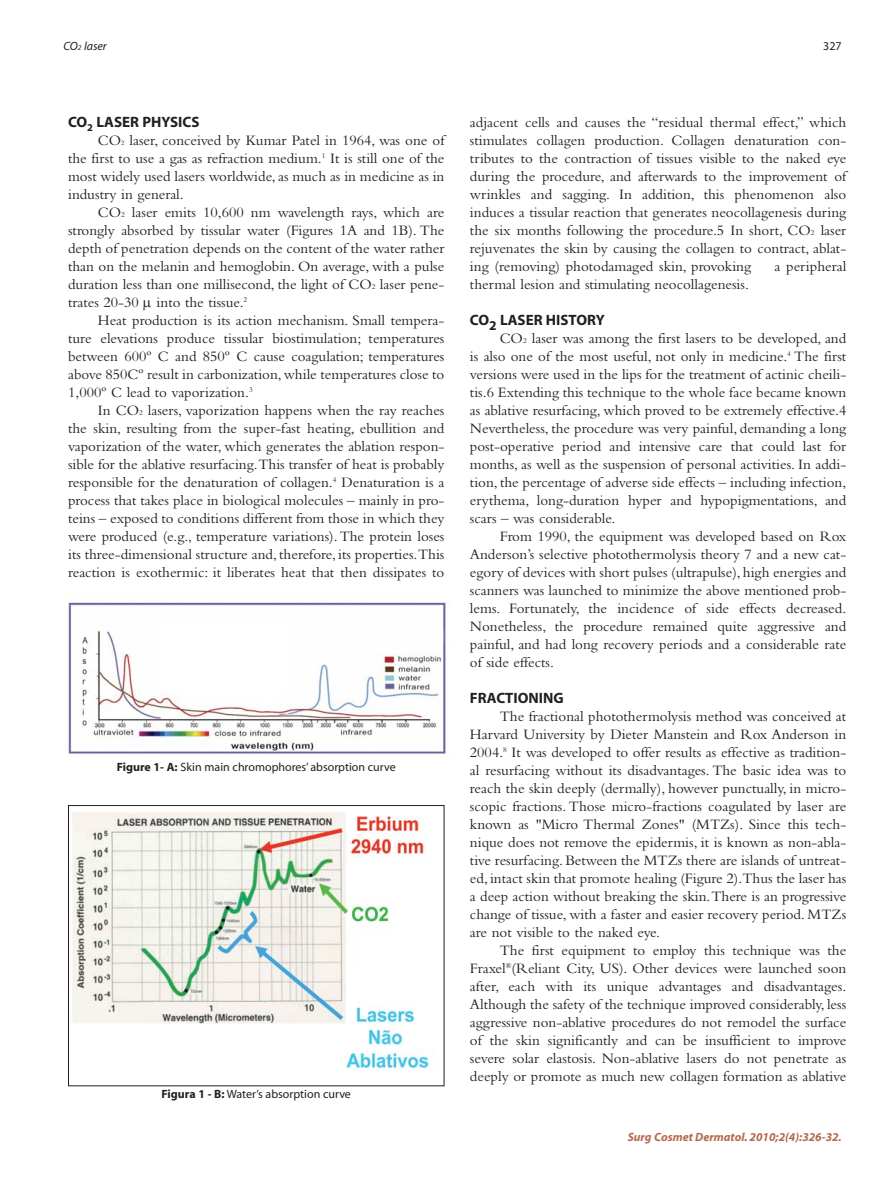
<style>
.page{position:relative;width:893px;height:1191px;background:#fff}
.page>*{position:absolute;margin:0;border:0;box-sizing:border-box;transform-origin:0 0}
.t1{font:15px/18px "Bembo";color:#231f20;text-align:justify}
.t2{font:700 15px "Myriad";color:#231f20}
.t3{font:12px "Myriad";color:#231f20}
.t4{font:italic 700 12px "Myriad";color:#b5694d}
.t5{font:italic 12px "Myriad";color:#231f20}
.t6{font:6.75px "Bembo";color:#231f20}
.s1{font-size:7.5px}
.s2{font-weight:700}
</style>
<div class="page">
<img style="left:68px;top:602px;width:378px;height:152px">
<img style="left:72px;top:812px;width:358px;height:258px">
<div style="left:68px;top:805px;width:376px;height:281px;border:1px solid #231f20"></div>
<p class="t5" style="left:64px;top:42px;width:45px">CO<span class="s1">2</span> laser</p>
<p class="t3" style="left:823px;top:42px;width:20px">327</p>
<p class="t2" style="left:68px;top:116px;width:133px">CO<sub>2</sub> LASER PHYSICS</p>
<p class="t1" style="left:98px;top:133px;width:25px">CO</p>
<p class="t6" style="left:121px;top:140px;width:5px">2</p>
<p class="t1" style="left:68px;top:133px;width:378px;text-indent:61px">laser, conceived by Kumar Patel in 1964, was one of the first to use a gas as refraction medium.<sup>1</sup> It is still one of the most widely used lasers worldwide, as much as in medicine as in industry in general.</p>
<p class="t1" style="left:68px;top:205px;width:378px;text-indent:30px">CO<span class="s1">2</span> laser emits 10,600 nm wavelength rays, which are strongly absorbed by tissular water (Figures 1A and 1B). The depth of penetration depends on the content of the water rather than on the melanin and hemoglobin. On average, with a pulse duration less than one millisecond, the light of CO<span class="s1">2</span> laser pene&shy;trates 20-30 into the tissue.<sup>2</sup></p>
<p class="t1" style="left:68px;top:313px;width:378px;text-indent:30px">Heat production is its action mechanism. Small tempera&shy;ture elevations produce tissular biostimulation; temperatures between 600º C and 850º C cause coagulation; temperatures above 850Cº result in carbonization,while temperatures close to 1,000º C lead to vaporization.<sup>3</sup></p>
<p class="t1" style="left:68px;top:403px;width:378px;text-indent:30px">In CO<span class="s1">2</span> lasers, vaporization happens when the ray reaches the skin, resulting from the super-fast heating, ebullition and vaporization of the water, which generates the ablation respon&shy;sible for the ablative resurfacing.This transfer of heat is probably responsible for the denaturation of collagen.<sup>4</sup> Denaturation is a process that takes place in biological molecules – mainly in pro&shy;teins – exposed to conditions different from those in which they were produced (e.g., temperature variations).The protein loses its three-dimensional structure and, therefore, its properties.This reaction is exothermic: it liberates heat that then dissipates to</p>
<p class="t3" style="left:117px;top:762px;width:281px"><span class="s2">Figure 1- A:</span> Skin main chromophores’ absorption curve</p>
<p class="t3" style="left:162px;top:1089px;width:191px"><span class="s2">Figura 1 - B:</span> Water’s absorption curve</p>
<p class="t1" style="left:470px;top:115px;width:378px">adjacent cells and causes the “residual thermal effect,” which stimulates collagen production. Collagen denaturation con&shy;tributes to the contraction of tissues visible to the naked eye during the procedure, and afterwards to the improvement of wrinkles and sagging. In addition, this phenomenon also induces a tissular reaction that generates neocollagenesis during the six months following the procedure.5 In short, CO<span class="s1">2</span> laser rejuvenates the skin by causing the collagen to contract, ablat&shy;ing (removing) photodamaged skin, provoking</p>
<p class="t1" style="left:774px;top:259px;width:73px">a peripheral</p>
<p class="t1" style="left:470px;top:277px;width:280px">thermal lesion and stimulating neocollagenesis.</p>
<p class="t2" style="left:470px;top:314px;width:136px">CO<sub>2</sub> LASER HISTORY</p>
<p class="t1" style="left:470px;top:331px;width:378px;text-indent:30px">CO<span class="s1">2</span> laser was among the first lasers to be developed, and is also one of the most useful, not only in medicine.<sup>4</sup> The first versions were used in the lips for the treatment of actinic cheili&shy;tis.6 Extending this technique to the whole face became known as ablative resurfacing, which proved to be extremely effective.4<br>Nevertheless, the procedure was very painful, demanding a long post-operative period and intensive care that could last for months, as well as the suspension of personal activities. In addi&shy;tion, the percentage of adverse side effects – including infection, erythema, long-duration hyper and hypopigmentations, and scars – was considerable.</p>
<p class="t1" style="left:470px;top:529px;width:378px;text-indent:30px">From 1990, the equipment was developed based on Rox Anderson’s selective photothermolysis theory 7 and a new cat&shy;egory of devices with short pulses (ultrapulse),high energies and scanners was launched to minimize the above mentioned prob&shy;lems. Fortunately, the incidence of side effects decreased.<br>Nonetheless, the procedure remained quite aggressive and painful, and had long recovery periods and a considerable rate of side effects.</p>
<p class="t2" style="left:470px;top:692px;width:95px">FRACTIONING</p>
<p class="t1" style="left:470px;top:709px;width:378px;text-indent:30px">The fractional photothermolysis method was conceived at Harvard University by Dieter Manstein and Rox Anderson in 2004.<sup>8</sup> It was developed to offer results as effective as tradition&shy;al resurfacing without its disadvantages. The basic idea was to reach the skin deeply (dermally), however punctually, in micro&shy;scopic fractions. Those micro-fractions coagulated by laser are known as "Micro Thermal Zones" (MTZs). Since this tech&shy;nique does not remove the epidermis, it is known as non-abla&shy;tive resurfacing. Between the MTZs there are islands of untreat&shy;ed, intact skin that promote healing (Figure 2).Thus the laser has a deep action without breaking the skin.There is an progressive change of tissue, with a faster and easier recovery period. MTZs are not visible to the naked eye.</p>
<p class="t1" style="left:470px;top:943px;width:378px;text-indent:30px">The first equipment to employ this technique was the Fraxel<sup>®</sup>(Reliant City, US). Other devices were launched soon after, each with its unique advantages and disadvantages.<br>Although the safety of the technique improved considerably, less aggressive non-ablative procedures do not remodel the surface of the skin significantly and can be insufficient to improve severe solar elastosis. Non-ablative lasers do not penetrate as deeply or promote as much new collagen formation as ablative</p>
<p class="t4" style="left:628px;top:1132px;width:216px">Surg Cosmet Dermatol. 2010;2(4):326-32.</p>
</div>
